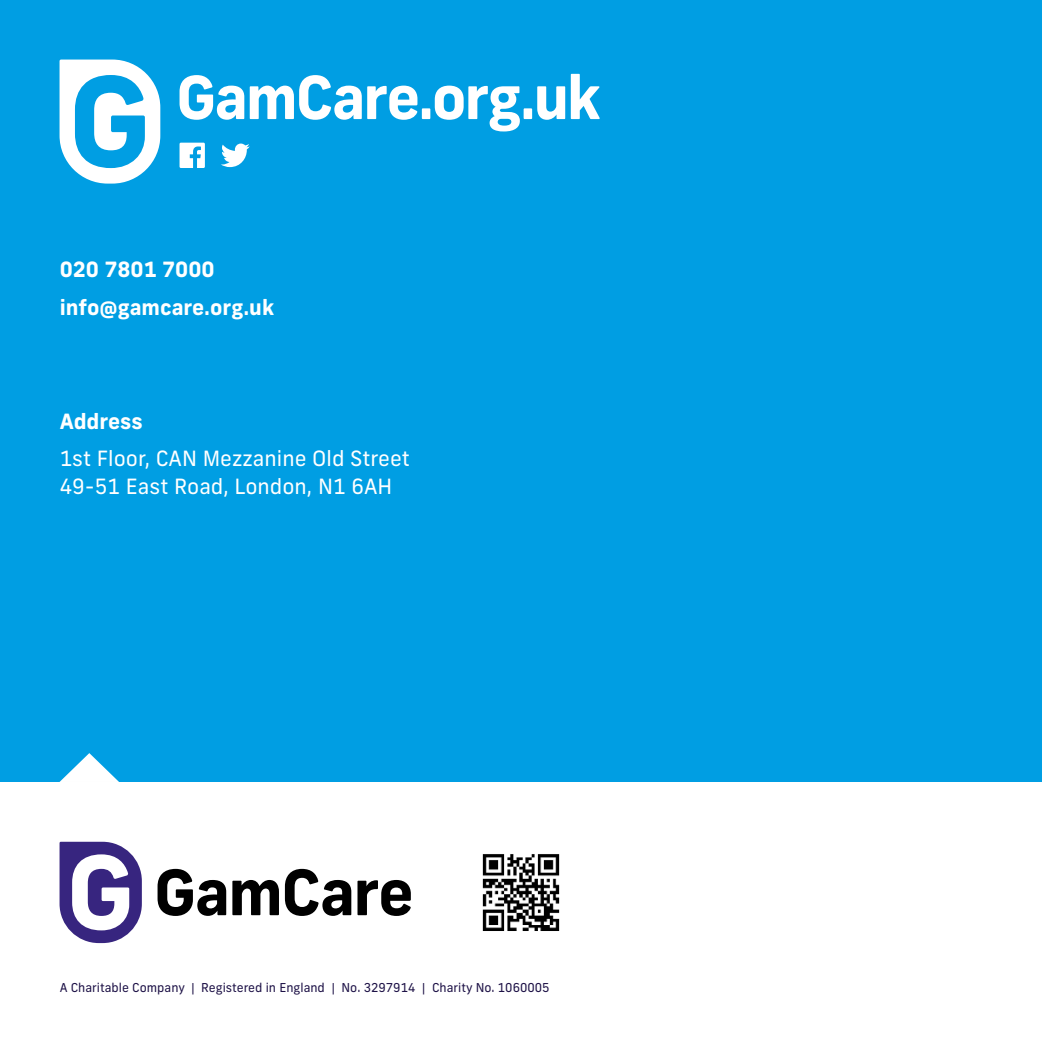
<style>
.page{position:relative;width:1042px;height:1042px;background:#fff}
.page>*{position:absolute;margin:0;border:0;box-sizing:border-box;transform-origin:0 0}
.t1{font:21px/28px "Frank New";color:#fff}
.t2{font:700 21px/38px "Frank New";color:#fff}
.t3{font:12.25px "Frank New";color:#1d1146}
</style>
<div class="page">
<div style="left:0;top:0;width:1042px;height:781px;background:#009ee3"></div>
<img style="left:482px;top:854px;width:78px;height:77px">
<svg style="left:60px;top:753px;width:59px;height:29px"></svg>
<svg style="left:60px;top:60px;width:100px;height:124px"></svg>
<svg style="left:179px;top:143px;width:26px;height:25px"></svg>
<svg style="left:221px;top:144px;width:29px;height:23px"></svg>
<svg style="left:179px;top:75px;width:65px;height:45px"></svg>
<svg style="left:250px;top:75px;width:167px;height:45px"></svg>
<div style="left:422px;top:108px;width:8px;height:11px;background:#fff"></div>
<svg style="left:435px;top:86px;width:85px;height:45px"></svg>
<div style="left:523px;top:108px;width:9px;height:11px;background:#fff"></div>
<svg style="left:537px;top:86px;width:28px;height:34px"></svg>
<svg style="left:571px;top:74px;width:29px;height:45px"></svg>
<svg style="left:158px;top:869px;width:68px;height:47px"></svg>
<svg style="left:232px;top:880px;width:47px;height:35px"></svg>
<svg style="left:285px;top:869px;width:66px;height:47px"></svg>
<svg style="left:357px;top:880px;width:54px;height:36px"></svg>
<svg style="left:60px;top:842px;width:82px;height:101px"></svg>
<h1 class="t2" style="left:60px;top:252px;width:216px">020 7801 7000 info@gamcare.org.uk</h1>
<h1 class="t2" style="left:60px;top:404px;width:85px">Address</h1>
<h1 class="t1" style="left:60px;top:447px;width:351px">1st Floor, CAN Mezzanine Old Street<br>49-51 East Road, London, N1 6AH</h1>
<p class="t3" style="left:60px;top:982px;width:491px">A Charitable Company | Registered in England | No. 3297914 | Charity No. 1060005</p>
</div>
